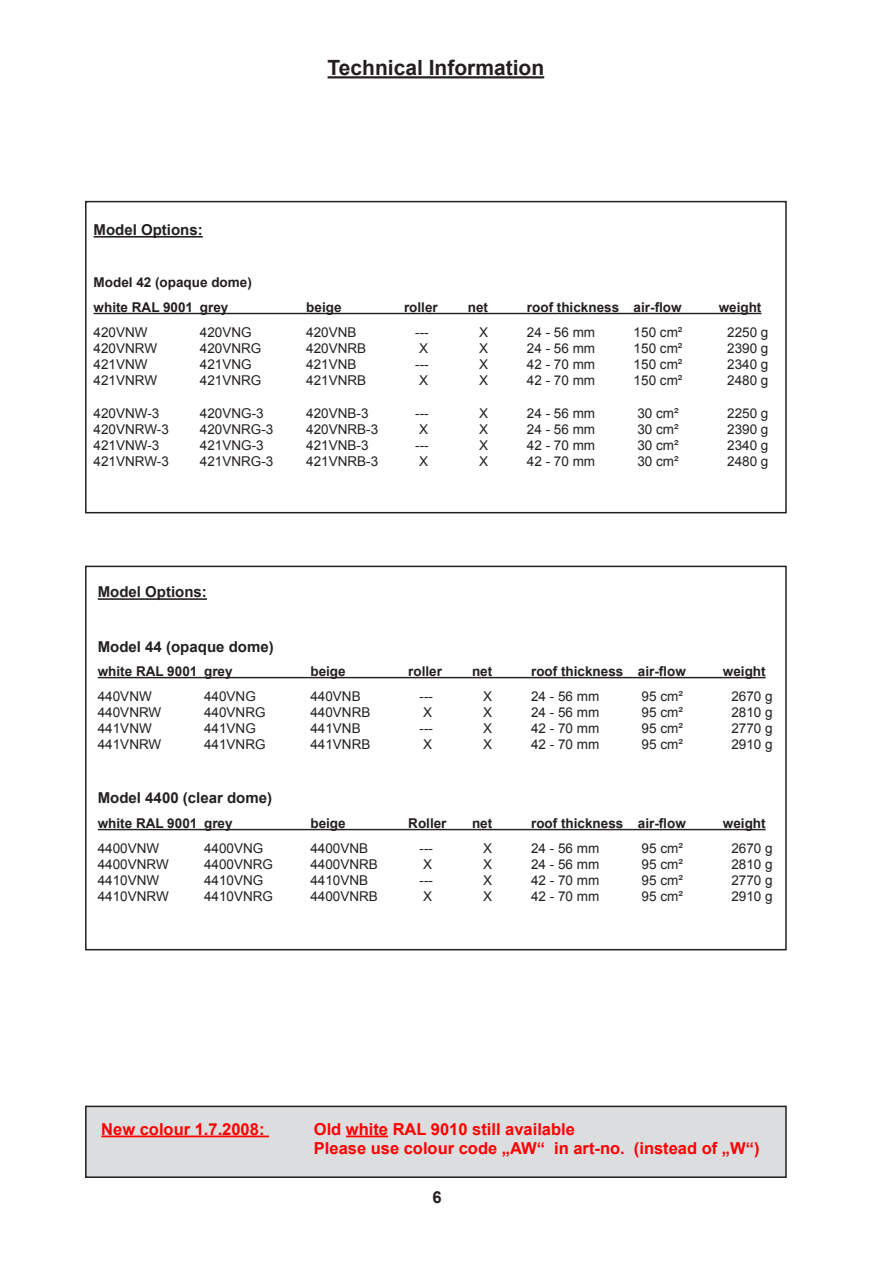
<style>
.page{position:relative;width:893px;height:1263px;background:#fff}
.page>*{position:absolute;margin:0;border:0;box-sizing:border-box;transform-origin:0 0}
.t1{font:700 21px "Arial";color:#231f20}
.t2{font:700 16.5px "Arial";color:#f00}
.t3{font:700 16.5px "Arial";color:#231f20}
.t4{font:700 15px "Arial";color:#231f20}
.t5{font:13.5px "Arial";color:#231f20}
.t6{font:700 13.5px "Arial";color:#231f20}
</style>
<div class="page">
<hr style="left:328px;top:76px;width:216px;height:2px;background:#231f20">
<div style="left:85px;top:201px;width:702px;height:312px;border:2px solid #231f20"></div>
<hr style="left:94px;top:236px;width:109px;height:2px;background:#231f20">
<hr style="left:94px;top:313px;width:667px;height:1px;background:#231f20">
<div style="left:85px;top:566px;width:702px;height:384px;border:2px solid #231f20"></div>
<hr style="left:98px;top:598px;width:109px;height:2px;background:#231f20">
<hr style="left:98px;top:677px;width:668px;height:1px;background:#231f20">
<hr style="left:98px;top:829px;width:668px;height:1px;background:#231f20">
<div style="left:86px;top:1106px;width:700px;height:71px;background:#dcdddf"></div>
<div style="left:85px;top:1106px;width:702px;height:72px;border:2px solid #231f20"></div>
<hr style="left:101px;top:1135px;width:168px;height:2px;background:#f00">
<hr style="left:346px;top:1135px;width:42px;height:2px;background:#f00">
<p class="t1" style="left:328px;top:54px;width:218px">Technical Information</p>
<p class="t4" style="left:94px;top:220px;width:111px">Model Options:</p>
<p class="t6" style="left:94px;top:274px;width:160px">Model 42 (opaque dome)</p>
<p class="t6" style="left:94px;top:298px;width:136px">white RAL 9001 grey</p>
<p class="t6" style="left:306px;top:298px;width:37px">beige</p>
<p class="t6" style="left:404px;top:298px;width:35px">roller</p>
<p class="t6" style="left:468px;top:298px;width:22px">net</p>
<p class="t6" style="left:527px;top:298px;width:156px">roof thickness air-flow</p>
<p class="t6" style="left:719px;top:298px;width:44px">weight</p>
<p class="t5" style="left:94px;top:323px;width:56px">420VNW</p>
<p class="t5" style="left:200px;top:323px;width:53px">420VNG</p>
<p class="t5" style="left:306px;top:323px;width:52px">420VNB</p>
<p class="t5" style="left:415px;top:323px;width:15px">---</p>
<p class="t5" style="left:479px;top:323px;width:11px">X</p>
<p class="t5" style="left:527px;top:323px;width:70px">24 - 56 mm</p>
<p class="t5" style="left:634px;top:323px;width:50px">150 cm²</p>
<p class="t5" style="left:727px;top:323px;width:43px">2250 g</p>
<p class="t5" style="left:94px;top:339px;width:65px">420VNRW</p>
<p class="t5" style="left:200px;top:339px;width:63px">420VNRG</p>
<p class="t5" style="left:306px;top:339px;width:62px">420VNRB</p>
<p class="t5" style="left:419px;top:339px;width:11px">X</p>
<p class="t5" style="left:479px;top:339px;width:11px">X</p>
<p class="t5" style="left:527px;top:339px;width:70px">24 - 56 mm</p>
<p class="t5" style="left:634px;top:339px;width:50px">150 cm²</p>
<p class="t5" style="left:727px;top:339px;width:43px">2390 g</p>
<p class="t5" style="left:94px;top:356px;width:56px">421VNW</p>
<p class="t5" style="left:200px;top:356px;width:53px">421VNG</p>
<p class="t5" style="left:306px;top:356px;width:52px">421VNB</p>
<p class="t5" style="left:415px;top:356px;width:15px">---</p>
<p class="t5" style="left:479px;top:356px;width:11px">X</p>
<p class="t5" style="left:527px;top:356px;width:70px">42 - 70 mm</p>
<p class="t5" style="left:634px;top:356px;width:50px">150 cm²</p>
<p class="t5" style="left:727px;top:356px;width:43px">2340 g</p>
<p class="t5" style="left:94px;top:372px;width:65px">421VNRW</p>
<p class="t5" style="left:200px;top:372px;width:63px">421VNRG</p>
<p class="t5" style="left:306px;top:372px;width:62px">421VNRB</p>
<p class="t5" style="left:419px;top:372px;width:11px">X</p>
<p class="t5" style="left:479px;top:372px;width:11px">X</p>
<p class="t5" style="left:527px;top:372px;width:70px">42 - 70 mm</p>
<p class="t5" style="left:634px;top:372px;width:50px">150 cm²</p>
<p class="t5" style="left:727px;top:372px;width:43px">2480 g</p>
<p class="t5" style="left:94px;top:404px;width:67px">420VNW-3</p>
<p class="t5" style="left:200px;top:404px;width:65px">420VNG-3</p>
<p class="t5" style="left:306px;top:404px;width:64px">420VNB-3</p>
<p class="t5" style="left:415px;top:404px;width:15px">---</p>
<p class="t5" style="left:479px;top:404px;width:11px">X</p>
<p class="t5" style="left:527px;top:404px;width:70px">24 - 56 mm</p>
<p class="t5" style="left:637px;top:404px;width:43px">30 cm²</p>
<p class="t5" style="left:727px;top:404px;width:43px">2250 g</p>
<p class="t5" style="left:94px;top:420px;width:77px">420VNRW-3</p>
<p class="t5" style="left:200px;top:420px;width:75px">420VNRG-3</p>
<p class="t5" style="left:306px;top:420px;width:74px">420VNRB-3</p>
<p class="t5" style="left:419px;top:420px;width:11px">X</p>
<p class="t5" style="left:479px;top:420px;width:11px">X</p>
<p class="t5" style="left:527px;top:420px;width:70px">24 - 56 mm</p>
<p class="t5" style="left:637px;top:420px;width:43px">30 cm²</p>
<p class="t5" style="left:727px;top:420px;width:43px">2390 g</p>
<p class="t5" style="left:94px;top:437px;width:67px">421VNW-3</p>
<p class="t5" style="left:200px;top:437px;width:65px">421VNG-3</p>
<p class="t5" style="left:306px;top:437px;width:64px">421VNB-3</p>
<p class="t5" style="left:415px;top:437px;width:15px">---</p>
<p class="t5" style="left:479px;top:437px;width:11px">X</p>
<p class="t5" style="left:527px;top:437px;width:70px">42 - 70 mm</p>
<p class="t5" style="left:637px;top:437px;width:43px">30 cm²</p>
<p class="t5" style="left:727px;top:437px;width:43px">2340 g</p>
<p class="t5" style="left:94px;top:453px;width:77px">421VNRW-3</p>
<p class="t5" style="left:200px;top:453px;width:75px">421VNRG-3</p>
<p class="t5" style="left:306px;top:453px;width:74px">421VNRB-3</p>
<p class="t5" style="left:419px;top:453px;width:11px">X</p>
<p class="t5" style="left:479px;top:453px;width:11px">X</p>
<p class="t5" style="left:527px;top:453px;width:70px">42 - 70 mm</p>
<p class="t5" style="left:637px;top:453px;width:43px">30 cm²</p>
<p class="t5" style="left:727px;top:453px;width:43px">2480 g</p>
<p class="t4" style="left:98px;top:582px;width:111px">Model Options:</p>
<p class="t4" style="left:98px;top:636px;width:177px">Model 44 (opaque dome)</p>
<p class="t6" style="left:98px;top:662px;width:136px">white RAL 9001 grey</p>
<p class="t6" style="left:310px;top:662px;width:37px">beige</p>
<p class="t6" style="left:408px;top:662px;width:35px">roller</p>
<p class="t6" style="left:472px;top:662px;width:22px">net</p>
<p class="t6" style="left:531px;top:662px;width:156px">roof thickness air-flow</p>
<p class="t6" style="left:723px;top:662px;width:44px">weight</p>
<p class="t5" style="left:98px;top:687px;width:56px">440VNW</p>
<p class="t5" style="left:204px;top:687px;width:53px">440VNG</p>
<p class="t5" style="left:310px;top:687px;width:52px">440VNB</p>
<p class="t5" style="left:419px;top:687px;width:15px">---</p>
<p class="t5" style="left:483px;top:687px;width:11px">X</p>
<p class="t5" style="left:531px;top:687px;width:70px">24 - 56 mm</p>
<p class="t5" style="left:642px;top:687px;width:43px">95 cm²</p>
<p class="t5" style="left:731px;top:687px;width:43px">2670 g</p>
<p class="t5" style="left:98px;top:703px;width:65px">440VNRW</p>
<p class="t5" style="left:204px;top:703px;width:63px">440VNRG</p>
<p class="t5" style="left:310px;top:703px;width:62px">440VNRB</p>
<p class="t5" style="left:423px;top:703px;width:11px">X</p>
<p class="t5" style="left:483px;top:703px;width:11px">X</p>
<p class="t5" style="left:531px;top:703px;width:70px">24 - 56 mm</p>
<p class="t5" style="left:642px;top:703px;width:43px">95 cm²</p>
<p class="t5" style="left:731px;top:703px;width:43px">2810 g</p>
<p class="t5" style="left:98px;top:720px;width:56px">441VNW</p>
<p class="t5" style="left:204px;top:720px;width:53px">441VNG</p>
<p class="t5" style="left:310px;top:720px;width:52px">441VNB</p>
<p class="t5" style="left:419px;top:720px;width:15px">---</p>
<p class="t5" style="left:483px;top:720px;width:11px">X</p>
<p class="t5" style="left:531px;top:720px;width:70px">42 - 70 mm</p>
<p class="t5" style="left:642px;top:720px;width:43px">95 cm²</p>
<p class="t5" style="left:731px;top:720px;width:43px">2770 g</p>
<p class="t5" style="left:98px;top:736px;width:65px">441VNRW</p>
<p class="t5" style="left:204px;top:736px;width:63px">441VNRG</p>
<p class="t5" style="left:310px;top:736px;width:62px">441VNRB</p>
<p class="t5" style="left:423px;top:736px;width:11px">X</p>
<p class="t5" style="left:483px;top:736px;width:11px">X</p>
<p class="t5" style="left:531px;top:736px;width:70px">42 - 70 mm</p>
<p class="t5" style="left:642px;top:736px;width:43px">95 cm²</p>
<p class="t5" style="left:731px;top:736px;width:43px">2910 g</p>
<p class="t4" style="left:98px;top:788px;width:176px">Model 4400 (clear dome)</p>
<p class="t6" style="left:98px;top:814px;width:136px">white RAL 9001 grey</p>
<p class="t6" style="left:310px;top:814px;width:37px">beige</p>
<p class="t6" style="left:408px;top:814px;width:40px">Roller</p>
<p class="t6" style="left:472px;top:814px;width:22px">net</p>
<p class="t6" style="left:531px;top:814px;width:156px">roof thickness air-flow</p>
<p class="t6" style="left:723px;top:814px;width:44px">weight</p>
<p class="t5" style="left:98px;top:839px;width:63px">4400VNW</p>
<p class="t5" style="left:204px;top:839px;width:61px">4400VNG</p>
<p class="t5" style="left:310px;top:839px;width:59px">4400VNB</p>
<p class="t5" style="left:419px;top:839px;width:15px">---</p>
<p class="t5" style="left:483px;top:839px;width:11px">X</p>
<p class="t5" style="left:531px;top:839px;width:70px">24 - 56 mm</p>
<p class="t5" style="left:642px;top:839px;width:43px">95 cm²</p>
<p class="t5" style="left:731px;top:839px;width:43px">2670 g</p>
<p class="t5" style="left:98px;top:855px;width:73px">4400VNRW</p>
<p class="t5" style="left:204px;top:855px;width:71px">4400VNRG</p>
<p class="t5" style="left:310px;top:855px;width:69px">4400VNRB</p>
<p class="t5" style="left:423px;top:855px;width:11px">X</p>
<p class="t5" style="left:483px;top:855px;width:11px">X</p>
<p class="t5" style="left:531px;top:855px;width:70px">24 - 56 mm</p>
<p class="t5" style="left:642px;top:855px;width:43px">95 cm²</p>
<p class="t5" style="left:731px;top:855px;width:43px">2810 g</p>
<p class="t5" style="left:98px;top:872px;width:63px">4410VNW</p>
<p class="t5" style="left:204px;top:872px;width:61px">4410VNG</p>
<p class="t5" style="left:310px;top:872px;width:59px">4410VNB</p>
<p class="t5" style="left:419px;top:872px;width:15px">---</p>
<p class="t5" style="left:483px;top:872px;width:11px">X</p>
<p class="t5" style="left:531px;top:872px;width:70px">42 - 70 mm</p>
<p class="t5" style="left:642px;top:872px;width:43px">95 cm²</p>
<p class="t5" style="left:731px;top:872px;width:43px">2770 g</p>
<p class="t5" style="left:98px;top:888px;width:73px">4410VNRW</p>
<p class="t5" style="left:204px;top:888px;width:71px">4410VNRG</p>
<p class="t5" style="left:310px;top:888px;width:69px">4400VNRB</p>
<p class="t5" style="left:423px;top:888px;width:11px">X</p>
<p class="t5" style="left:483px;top:888px;width:11px">X</p>
<p class="t5" style="left:531px;top:888px;width:70px">42 - 70 mm</p>
<p class="t5" style="left:642px;top:888px;width:43px">95 cm²</p>
<p class="t5" style="left:731px;top:888px;width:43px">2910 g</p>
<p class="t2" style="left:101px;top:1118px;width:165px">New colour 1.7.2008:</p>
<p class="t2" style="left:314px;top:1118px;width:263px">Old white RAL 9010 still available</p>
<p class="t2" style="left:314px;top:1138px;width:447px">Please use colour code „AW“ in art-no. (instead of „W“)</p>
<p class="t3" style="left:432px;top:1186px;width:11px">6</p>
</div>
